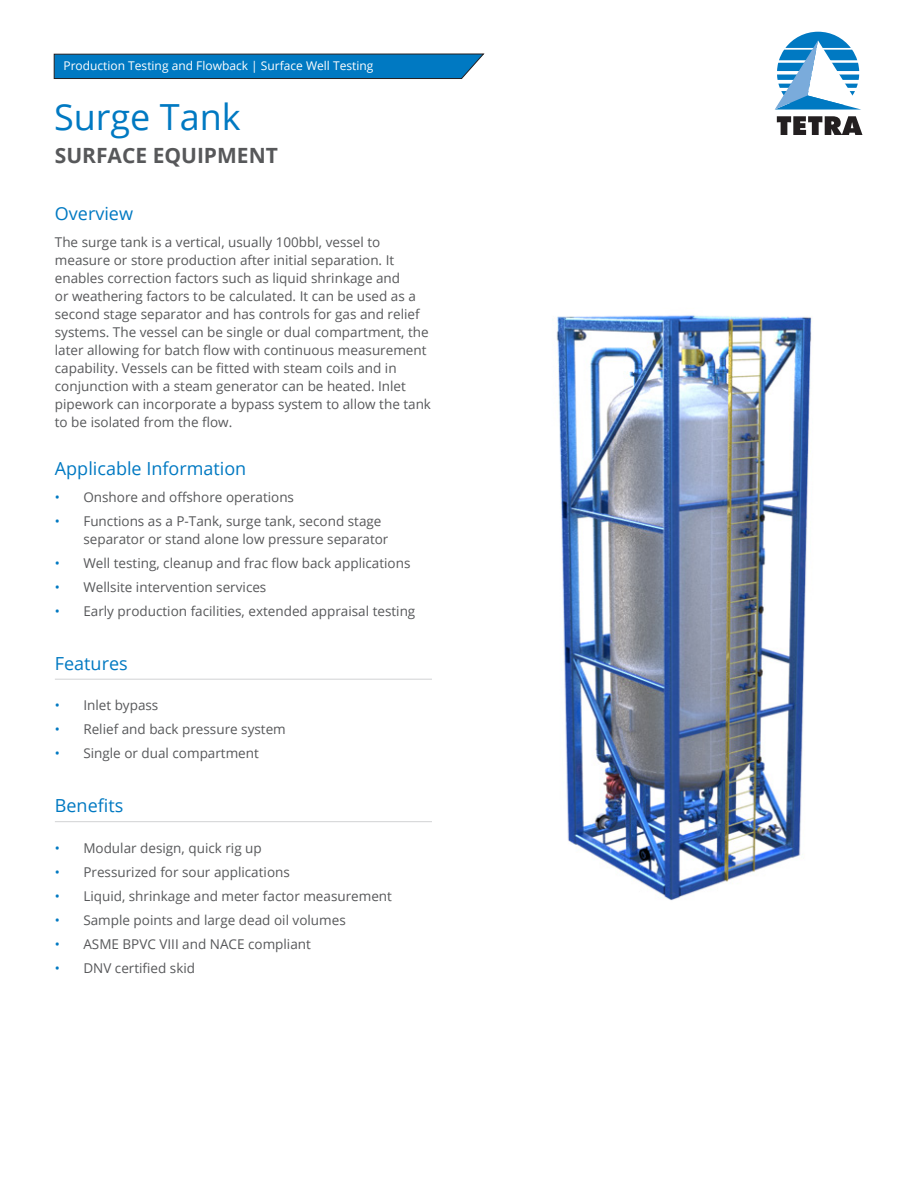
<style>
.page{position:relative;width:918px;height:1188px;background:#fff}
.page>*{position:absolute;margin:0;border:0;box-sizing:border-box;transform-origin:0 0}
.t1{font:36px "Open Sans";color:#0079c2}
.t2{font:700 21px "Open Sans";color:#57585a}
.Header1{font:18px "Open Sans";color:#0079c2}
.text_9{font:13.5px/18px "Open Sans";color:#57585a}
.t3{font:12px "Open Sans";color:#fff}
.s1{color:#0079c2}
</style>
<div class="page">
<svg style="left:54px;top:53px;width:430px;height:26px;background:#0f78b7"></svg>
<svg style="left:777px;top:116px;width:85px;height:19px"></svg>
<svg style="left:775px;top:32px;width:86px;height:78px"></svg>
<hr style="left:55px;top:679px;width:377px;height:1px;background:#d1d2d4">
<hr style="left:55px;top:821px;width:377px;height:1px;background:#d1d2d4">
<img style="left:556px;top:315px;width:256px;height:586px">
<p class="t3" style="left:63px;top:58px;width:311px">Production Testing and Flowback | Surface Well Testing</p>
<h1 class="t1" style="left:54px;top:93px;width:188px">Surge Tank</h1>
<h2 class="t2" style="left:55px;top:141px;width:225px">SURFACE EQUIPMENT</h2>
<p class="Header1" style="left:55px;top:201px;width:80px">Overview</p>
<p class="text_9" style="left:55px;top:233px;width:378px">The surge tank is a vertical, usually 100bbl, vessel to measure or store production after initial separation. It enables correction factors such as liquid shrinkage and<br>or weathering factors to be calculated. It can be used as a second stage separator and has controls for gas and relief systems. The vessel can be single or dual compartment, the later allowing for batch flow with continuous measurement capability. Vessels can be fitted with steam coils and in conjunction with a steam generator can be heated. Inlet pipework can incorporate a bypass system to allow the tank to be isolated from the flow.</p>
<p class="Header1" style="left:55px;top:456px;width:193px">Applicable Information</p>
<p class="text_9" style="left:55px;top:488px;width:241px"><span class="s1">•</span> Onshore and offshore operations</p>
<p class="text_9" style="left:83px;top:512px;width:307px;text-indent:-28px"><span class="s1">•</span> Functions as a P-Tank, surge tank, second stage separator or stand alone low pressure separator</p>
<p class="text_9" style="left:55px;top:554px;width:357px"><span class="s1">•</span> Well testing, cleanup and frac flow back applications</p>
<p class="text_9" style="left:55px;top:578px;width:213px"><span class="s1">•</span> Wellsite intervention services</p>
<p class="text_9" style="left:55px;top:602px;width:362px"><span class="s1">•</span> Early production facilities, extended appraisal testing</p>
<p class="Header1" style="left:55px;top:651px;width:74px">Features</p>
<p class="text_9" style="left:55px;top:696px;width:105px"><span class="s1">•</span> Inlet bypass</p>
<p class="text_9" style="left:55px;top:720px;width:232px"><span class="s1">•</span> Relief and back pressure system</p>
<p class="text_9" style="left:55px;top:744px;width:206px"><span class="s1">•</span> Single or dual compartment</p>
<p class="Header1" style="left:55px;top:793px;width:70px">Benefits</p>
<p class="text_9" style="left:55px;top:839px;width:208px"><span class="s1">•</span> Modular design, quick rig up</p>
<p class="text_9" style="left:55px;top:863px;width:237px"><span class="s1">•</span> Pressurized for sour applications</p>
<p class="text_9" style="left:55px;top:887px;width:339px"><span class="s1">•</span> Liquid, shrinkage and meter factor measurement</p>
<p class="text_9" style="left:55px;top:911px;width:292px"><span class="s1">•</span> Sample points and large dead oil volumes</p>
<p class="text_9" style="left:55px;top:935px;width:258px"><span class="s1">•</span> ASME BPVC VIII and NACE compliant</p>
<p class="text_9" style="left:55px;top:959px;width:142px"><span class="s1">•</span> DNV certified skid</p>
</div>
